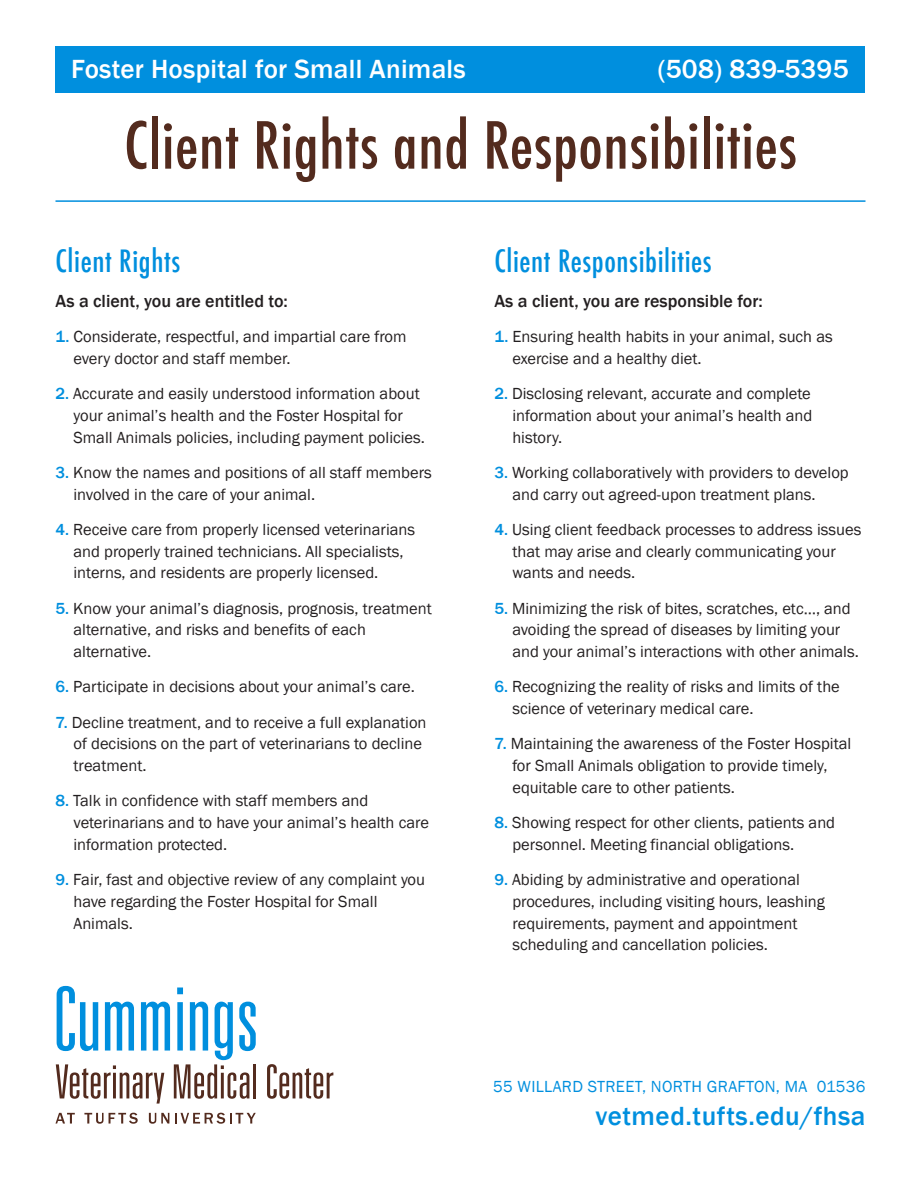
<style>
.page{position:relative;width:918px;height:1188px;background:#fff}
.page>*{position:absolute;margin:0;border:0;box-sizing:border-box;transform-origin:0 0}
.t1{font:500 condensed 63px "Futura";letter-spacing:.01em;color:#532b1e}
.t2{font:500 condensed 30px "Futura";letter-spacing:.02em;color:#008fde}
.t3{font:500 27px "Franklin Gothic";letter-spacing:.01em;color:#fff}
.t4{font:500 27px "Franklin Gothic";letter-spacing:.02em;color:#008fde}
.t5{font:500 18px "Franklin Gothic";color:#231f20}
.t6{font:16.5px/21.8px "Franklin Gothic";color:#231f20}
.t7{font:16.5px "Franklin Gothic";letter-spacing:.02em;color:#008fde}
.s1{font-weight:500;color:#008fde}
</style>
<div class="page">
<div style="left:56px;top:47px;width:810px;height:46px;background:#008fde"></div>
<hr style="left:56px;top:200px;width:810px;height:2px;background:#008fde">
<svg style="left:55px;top:1113px;width:20px;height:11px"></svg>
<svg style="left:84px;top:1113px;width:54px;height:11px"></svg>
<svg style="left:149px;top:1113px;width:20px;height:11px"></svg>
<svg style="left:175px;top:1113px;width:81px;height:11px"></svg>
<svg style="left:267px;top:1064px;width:66px;height:35px"></svg>
<svg style="left:56px;top:986px;width:200px;height:118px"></svg>
<h3 class="t3" style="left:71px;top:52px;width:396px">Foster Hospital for Small Animals</h3>
<h1 class="t1" style="left:124px;top:105px;width:674px">Client Rights and Responsibilities</h1>
<h3 class="t3" style="left:658px;top:52px;width:192px">(508) 839-5395</h3>
<h2 class="t2" style="left:56px;top:241px;width:126px">Client Rights</h2>
<p class="t5" style="left:56px;top:290px;width:234px">As a client, you are entitled to:</p>
<p class="t6" style="left:74px;top:326px;width:335px;text-indent:-18px"><span class="s1">1.</span> Considerate, respectful, and impartial care from every doctor and staff member.</p>
<p class="t6" style="left:74px;top:383px;width:353px;text-indent:-18px"><span class="s1">2.</span> Accurate and easily understood information about your animal’s health and the Foster Hospital for<br>Small Animals policies, including payment policies.</p>
<p class="t6" style="left:74px;top:462px;width:360px;text-indent:-18px"><span class="s1">3.</span> Know the names and positions of all staff members involved in the care of your animal.</p>
<p class="t6" style="left:74px;top:519px;width:343px;text-indent:-18px"><span class="s1">4.</span> Receive care from properly licensed veterinarians and properly trained technicians. All specialists, interns, and residents are properly licensed.</p>
<p class="t6" style="left:74px;top:598px;width:360px;text-indent:-18px"><span class="s1">5.</span> Know your animal’s diagnosis, prognosis, treatment alternative, and risks and benefits of each alternative.</p>
<p class="t6" style="left:56px;top:676px;width:361px"><span class="s1">6.</span> Participate in decisions about your animal’s care.</p>
<p class="t6" style="left:74px;top:712px;width:355px;text-indent:-18px"><span class="s1">7.</span> Decline treatment, and to receive a full explanation of decisions on the part of veterinarians to decline treatment.</p>
<p class="t6" style="left:74px;top:790px;width:357px;text-indent:-18px"><span class="s1">8.</span> Talk in confidence with staff members and veterinarians and to have your animal’s health care information protected.</p>
<p class="t6" style="left:74px;top:869px;width:353px;text-indent:-18px"><span class="s1">9.</span> Fair, fast and objective review of any complaint you have regarding the Foster Hospital for Small<br>Animals.</p>
<h2 class="t2" style="left:494px;top:241px;width:219px">Client Responsibilities</h2>
<p class="t5" style="left:494px;top:290px;width:270px">As a client, you are responsible for:</p>
<p class="t6" style="left:512px;top:326px;width:322px;text-indent:-18px"><span class="s1">1.</span> Ensuring health habits in your animal, such as exercise and a healthy diet.</p>
<p class="t6" style="left:512px;top:383px;width:302px;text-align:justify;text-indent:-18px"><span class="s1">2.</span> Disclosing relevant, accurate and complete information about your animal’s health and history.</p>
<p class="t6" style="left:512px;top:462px;width:338px;text-indent:-18px"><span class="s1">3.</span> Working collaboratively with providers to develop and carry out agreed-upon treatment plans.</p>
<p class="t6" style="left:512px;top:519px;width:350px;text-indent:-18px"><span class="s1">4.</span> Using client feedback processes to address issues that may arise and clearly communicating your wants and needs.</p>
<p class="t6" style="left:512px;top:598px;width:348px;text-indent:-18px"><span class="s1">5.</span> Minimizing the risk of bites, scratches, etc…, and avoiding the spread of diseases by limiting your and your animal’s interactions with other animals.</p>
<p class="t6" style="left:512px;top:676px;width:329px;text-indent:-18px"><span class="s1">6.</span> Recognizing the reality of risks and limits of the science of veterinary medical care.</p>
<p class="t6" style="left:512px;top:733px;width:340px;text-indent:-18px"><span class="s1">7.</span> Maintaining the awareness of the Foster Hospital for Small Animals obligation to provide timely, equitable care to other patients.</p>
<p class="t6" style="left:512px;top:812px;width:324px;text-indent:-18px"><span class="s1">8.</span> Showing respect for other clients, patients and personnel. Meeting financial obligations.</p>
<p class="t6" style="left:512px;top:869px;width:314px;text-indent:-18px"><span class="s1">9.</span> Abiding by administrative and operational procedures, including visiting hours, leashing requirements, payment and appointment scheduling and cancellation policies.</p>
<p class="t7" style="left:493px;top:1076px;width:374px">55 WILLARD STREET, NORTH GRAFTON, MA 01536</p>
<h3 class="t4" style="left:596px;top:1099px;width:271px">vetmed.tufts.edu/fhsa</h3>
</div>
